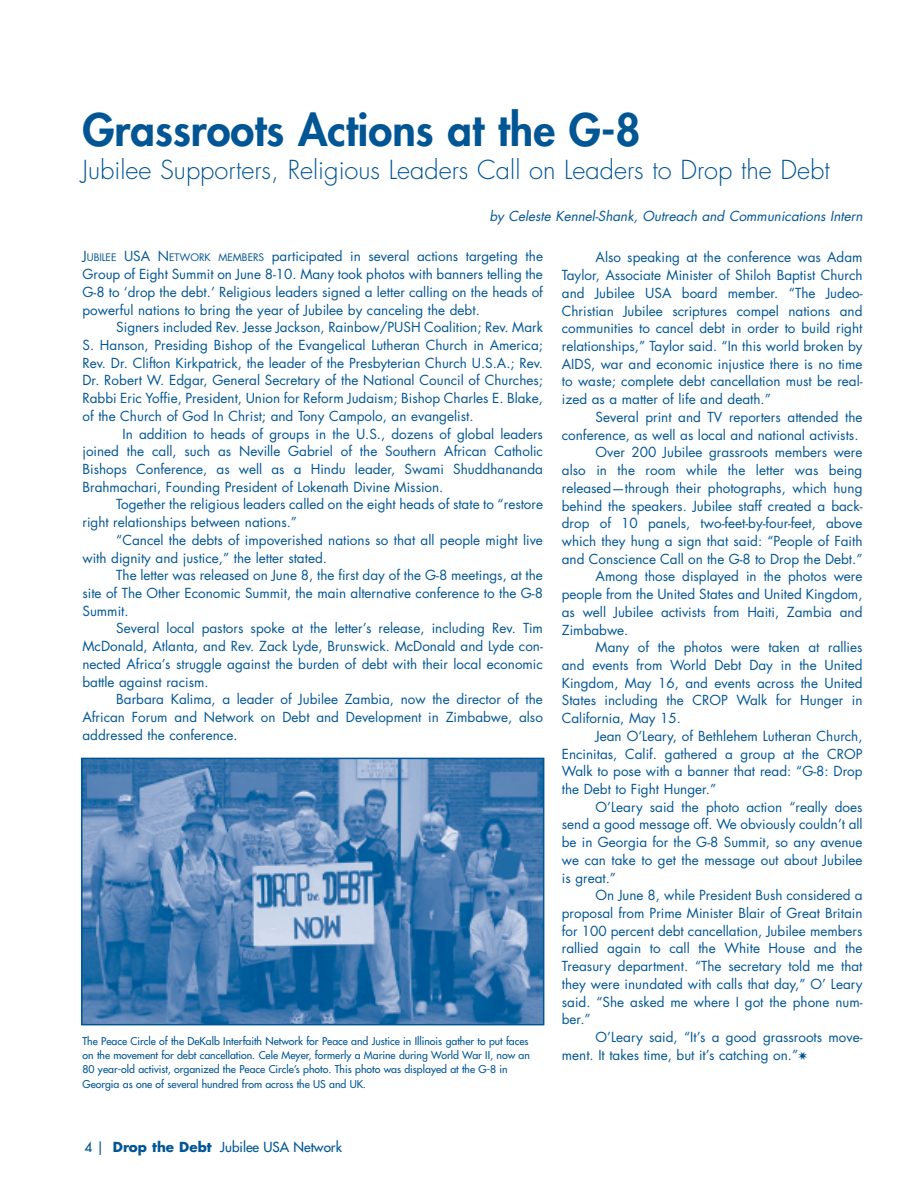
<style>
.page{position:relative;width:918px;height:1188px;background:#fff}
.page>*{position:absolute;margin:0;border:0;box-sizing:border-box;transform-origin:0 0}
.t1{font:800 43.5px "Futura";color:#005594}
.t2{font:300 25.5px "Futura";color:#005594}
.t3{font:13.5px/17.7px "Futura";color:#005594;text-align:justify}
.t4{font:italic 13.5px "Futura";color:#005594}
.t5{font:13.5px "Futura";color:#005594}
.t6{font:10.5px/14.2px "Futura";color:#005594}
.s1{font-size:10.2px}
.s2{font-weight:700}
</style>
<div class="page">
<img style="left:84px;top:761px;width:457px;height:261px">
<div style="left:81px;top:758px;width:463px;height:267px;border:2px solid #005594"></div>
<h1 class="t1" style="left:82px;top:109px;width:560px">Grassroots Actions at the G-8</h1>
<h2 class="t2" style="left:82px;top:158px;width:749px">Jubilee Supporters, Religious Leaders Call on Leaders to Drop the Debt</h2>
<p class="t4" style="left:489px;top:210px;width:375px">by Celeste Kennel-Shank, Outreach and Communications Intern</p>
<p class="t3" style="left:82px;top:249px;width:462px">J<span class="s1">UBILEE</span> USA N<span class="s1">ETWORK MEMBERS</span> participated in several actions targeting the Group of Eight Summit on June 8-10. Many took photos with banners telling the G-8 to ‘drop the debt.’ Religious leaders signed a letter calling on the heads of powerful nations to bring the year of Jubilee by canceling the debt.</p>
<p class="t3" style="left:83px;top:320px;width:462px;text-indent:34px">Signers included Rev. Jesse Jackson, Rainbow/PUSH Coalition; Rev. Mark S. Hanson, Presiding Bishop of the Evangelical Lutheran Church in America; Rev. Dr. Clifton Kirkpatrick, the leader of the Presbyterian Church U.S.A.; Rev.<br>Dr. Robert W. Edgar, General Secretary of the National Council of Churches; Rabbi Eric Yoffie, President, Union for Reform Judaism; Bishop Charles E. Blake, of the Church of God In Christ; and Tony Campolo, an evangelist.</p>
<p class="t3" style="left:83px;top:426px;width:462px;text-indent:40px">In addition to heads of groups in the U.S., dozens of global leaders joined the call, such as Neville Gabriel of the Southern African Catholic Bishops Conference, as well as a Hindu leader, Swami Shuddhananda Brahmachari, Founding President of Lokenath Divine Mission.</p>
<p class="t3" style="left:83px;top:497px;width:462px;text-indent:34px">Together the religious leaders called on the eight heads of state to “restore right relationships between nations.”</p>
<p class="t3" style="left:83px;top:532px;width:462px;text-indent:34px">“Cancel the debts of impoverished nations so that all people might live with dignity and justice,” the letter stated.</p>
<p class="t3" style="left:83px;top:568px;width:462px;text-indent:34px">The letter was released on June 8, the first day of the G-8 meetings, at the site of The Other Economic Summit, the main alternative conference to the G-8<br>Summit.</p>
<p class="t3" style="left:82px;top:621px;width:462px;text-indent:34px">Several local pastors spoke at the letter’s release, including Rev. Tim McDonald, Atlanta, and Rev. Zack Lyde, Brunswick. McDonald and Lyde con&shy;nected Africa’s struggle against the burden of debt with their local economic battle against racism.</p>
<p class="t3" style="left:82px;top:692px;width:462px;text-indent:34px">Barbara Kalima, a leader of Jubilee Zambia, now the director of the African Forum and Network on Debt and Development in Zimbabwe, also addressed the conference.</p>
<p class="t3" style="left:562px;top:250px;width:302px;text-indent:34px">Also speaking at the conference was Adam Taylor, Associate Minister of Shiloh Baptist Church and Jubilee USA board member. “The Judeo-Christian Jubilee scriptures compel nations and communities to cancel debt in order to build right relationships,” Taylor said. “In this world broken by AIDS, war and economic injustice there is no time to waste; complete debt cancellation must be real&shy;ized as a matter of life and death.”</p>
<p class="t3" style="left:596px;top:409px;width:268px">Several print and TV reporters attended the</p>
<p class="t3" style="left:562px;top:427px;width:298px">conference, as well as local and national activists.</p>
<p class="t3" style="left:596px;top:445px;width:268px">Over 200 Jubilee grassroots members were</p>
<p class="t3" style="left:562px;top:462px;width:302px">also in the room while the letter was being</p>
<p class="t3" style="left:562px;top:480px;width:302px">released—through their photographs, which hung</p>
<p class="t3" style="left:562px;top:498px;width:302px">behind the speakers. Jubilee staff created a back-</p>
<p class="t3" style="left:562px;top:516px;width:302px">drop of 10 panels, two-feet-by-four-feet, above</p>
<p class="t3" style="left:562px;top:533px;width:302px">which they hung a sign that said: “People of Faith</p>
<p class="t3" style="left:562px;top:551px;width:302px">and Conscience Call on the G-8 to Drop the Debt.”</p>
<p class="t3" style="left:596px;top:569px;width:268px">Among those displayed in the photos were</p>
<p class="t3" style="left:562px;top:586px;width:302px">people from the United States and United Kingdom,</p>
<p class="t3" style="left:562px;top:604px;width:302px">as well Jubilee activists from Haiti, Zambia and</p>
<p class="t3" style="left:562px;top:622px;width:68px">Zimbabwe.</p>
<p class="t3" style="left:596px;top:640px;width:268px">Many of the photos were taken at rallies</p>
<p class="t3" style="left:562px;top:657px;width:302px">and events from World Debt Day in the United</p>
<p class="t3" style="left:562px;top:675px;width:302px">Kingdom, May 16, and events across the United</p>
<p class="t3" style="left:562px;top:693px;width:302px">States including the CROP Walk for Hunger in</p>
<p class="t3" style="left:562px;top:710px;width:121px">California, May 15.</p>
<p class="t3" style="left:596px;top:728px;width:268px">Jean O’Leary, of Bethlehem Lutheran Church,</p>
<p class="t3" style="left:562px;top:746px;width:302px">Encinitas, Calif. gathered a group at the CROP</p>
<p class="t3" style="left:562px;top:764px;width:302px">Walk to pose with a banner that read: “G-8: Drop</p>
<p class="t3" style="left:562px;top:781px;width:156px">the Debt to Fight Hunger.”</p>
<p class="t3" style="left:596px;top:799px;width:268px">O’Leary said the photo action “really does</p>
<p class="t3" style="left:562px;top:817px;width:302px">send a good message off. We obviously couldn’t all</p>
<p class="t3" style="left:562px;top:835px;width:302px">be in Georgia for the G-8 Summit, so any avenue</p>
<p class="t3" style="left:562px;top:852px;width:302px">we can take to get the message out about Jubilee</p>
<p class="t3" style="left:562px;top:870px;width:56px">is great.”</p>
<p class="t3" style="left:596px;top:888px;width:268px">On June 8, while President Bush considered a</p>
<p class="t3" style="left:562px;top:905px;width:302px">proposal from Prime Minister Blair of Great Britain</p>
<p class="t3" style="left:562px;top:923px;width:302px">for 100 percent debt cancellation, Jubilee members</p>
<p class="t3" style="left:562px;top:941px;width:302px">rallied again to call the White House and the</p>
<p class="t3" style="left:562px;top:959px;width:302px">Treasury department. “The secretary told me that</p>
<p class="t3" style="left:562px;top:976px;width:302px">they were inundated with calls that day,” O’ Leary</p>
<p class="t3" style="left:562px;top:994px;width:302px">said. “She asked me where I got the phone num-</p>
<p class="t3" style="left:562px;top:1012px;width:30px">ber.”</p>
<p class="t3" style="left:596px;top:1029px;width:269px">O’Leary said, “It’s a good grassroots move-</p>
<p class="t3" style="left:562px;top:1047px;width:247px">ment. It takes time, but it’s catching on.”✷</p>
<p class="t6" style="left:82px;top:1034px;width:449px">The Peace Circle of the DeKalb Interfaith Network for Peace and Justice in Illinois gather to put faces on the movement for debt cancellation. Cele Meyer, formerly a Marine during World War II, now an 80 year-old activist, organized the Peace Circle’s photo. This photo was displayed at the G-8 in Georgia as one of several hundred from across the US and UK.</p>
<p class="t5" style="left:85px;top:1141px;width:259px">4 | <span class="s2">Drop the Debt</span> Jubilee USA Network</p>
</div>
